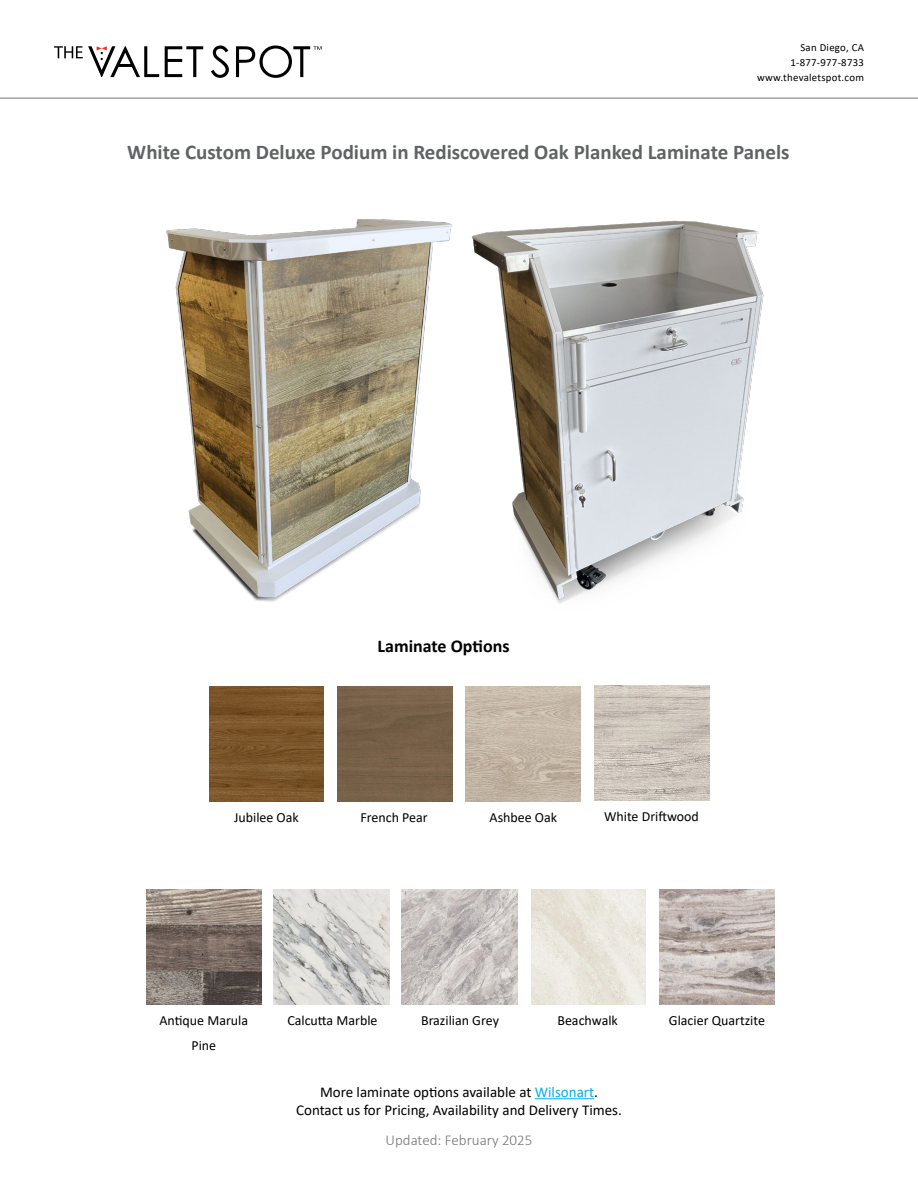
<style>
.page{position:relative;width:918px;height:1188px;background:#fff}
.page>*{position:absolute;margin:0;border:0;box-sizing:border-box;transform-origin:0 0}
.t1{font:700 21px "Calibri";color:#606363}
.t2{font:700 18px "Calibri";color:#000}
.t3{font:15px/18px "Calibri";color:#000;text-align:center}
.t4{font:300 15px "Calibri";color:#757575}
.t5{font:13.95px/25.2px "Calibri";color:#000;text-align:center}
.t6{font:10.8px/15px "Calibri";letter-spacing:.025em;color:#000101;text-align:right}
.s1{color:#00aeef}
</style>
<div class="page">
<svg style="left:165px;top:46px;width:38px;height:31px"></svg>
<svg style="left:211px;top:45px;width:18px;height:33px"></svg>
<svg style="left:54px;top:46px;width:105px;height:31px"></svg>
<svg style="left:236px;top:45px;width:86px;height:33px"></svg>
<hr style="left:0;top:97px;width:918px;height:2px;background:#a3a3a6">
<img style="left:166px;top:219px;width:598px;height:385px">
<hr style="left:535px;top:1098px;width:59px;height:1px;background:#00aeef">
<img style="left:466px;top:686px;width:114px;height:115px">
<img style="left:209px;top:687px;width:115px;height:114px">
<img style="left:338px;top:687px;width:114px;height:114px">
<img style="left:595px;top:686px;width:115px;height:115px">
<img style="left:659px;top:889px;width:115px;height:115px">
<img style="left:146px;top:889px;width:115px;height:115px">
<img style="left:273px;top:889px;width:116px;height:115px">
<img style="left:402px;top:890px;width:115px;height:114px">
<img style="left:531px;top:890px;width:115px;height:114px">
<p class="t6" style="left:757px;top:40px;width:108px">San Diego, CA<br>1-877-977-8733 www.thevaletspot.com</p>
<h1 class="t1" style="left:127px;top:137px;width:664px">White Custom Deluxe Podium in Rediscovered Oak Planked Laminate Panels</h1>
<p class="t2" style="left:378px;top:633px;width:133px">Laminate Options</p>
<p class="t5" style="left:234px;top:804px;width:66px">Jubilee Oak</p>
<p class="t5" style="left:360px;top:804px;width:69px">French Pear</p>
<p class="t5" style="left:490px;top:804px;width:69px">Ashbee Oak</p>
<p class="t5" style="left:604px;top:803px;width:96px">White Driftwood</p>
<p class="t5" style="left:160px;top:1007px;width:90px">Antique Marula<br>Pine</p>
<p class="t5" style="left:287px;top:1007px;width:92px">Calcutta Marble</p>
<p class="t5" style="left:421px;top:1007px;width:79px">Brazilian Grey</p>
<p class="t5" style="left:557px;top:1007px;width:62px">Beachwalk</p>
<p class="t5" style="left:669px;top:1007px;width:98px">Glacier Quartzite</p>
<p class="t3" style="left:296px;top:1083px;width:327px">More laminate options available at <span class="s1">Wilsonart</span>.<br>Contact us for Pricing, Availability and Delivery Times.</p>
<p class="t4" style="left:386px;top:1131px;width:148px">Updated: February 2025</p>
</div>
